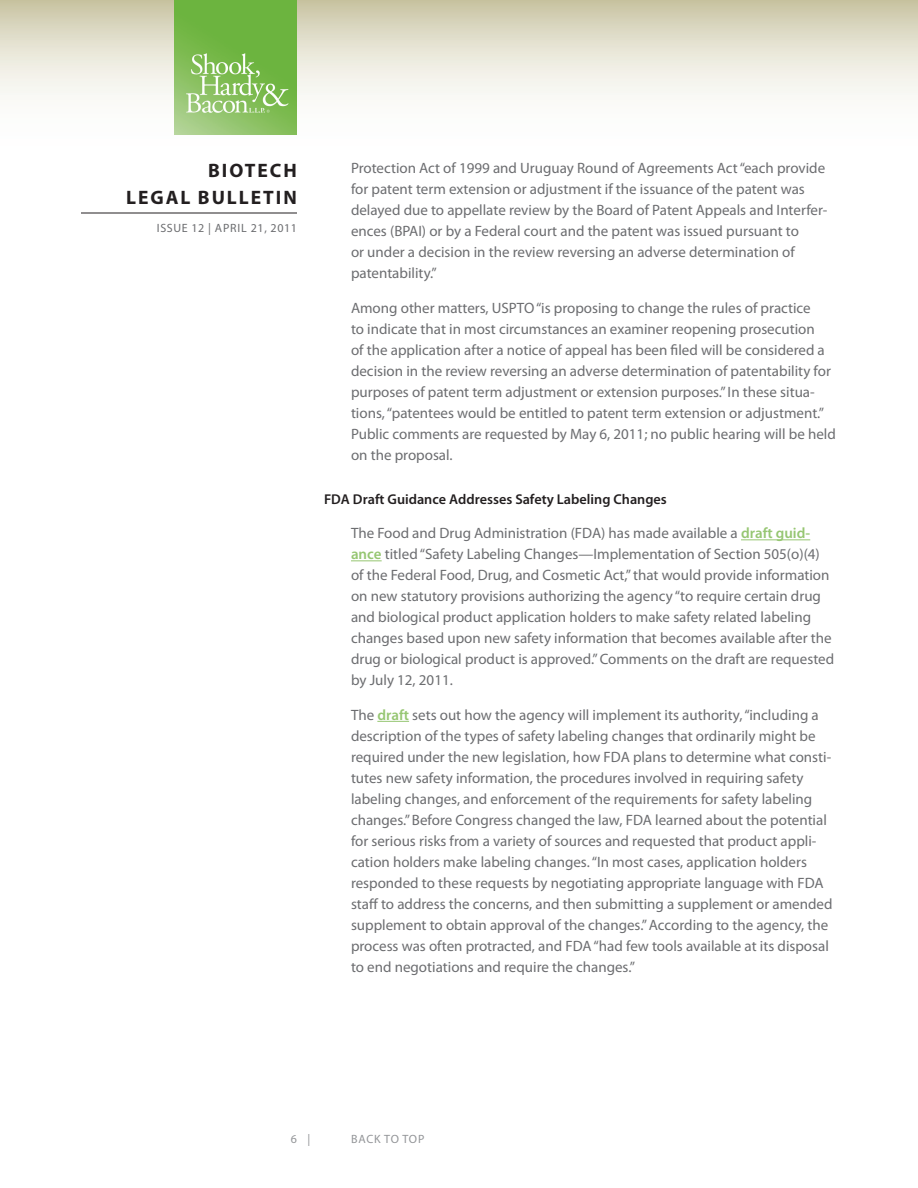
<style>
.page{position:relative;width:918px;height:1188px;background:#fff}
.page>*{position:absolute;margin:0;border:0;box-sizing:border-box;transform-origin:0 0}
.t1{font:700 19.5px/27px "Myriad Pro";letter-spacing:.1em;color:#231f20;text-align:right}
.Body{font:15px/21px "Myriad Pro";color:#6c6d70}
.Subhead{font:600 14.25px "Myriad Pro";color:#231f20}
.t2{font:12px "Myriad Pro";letter-spacing:.05em;color:#6c6d70}
.t3{font:12px "Myriad Pro";letter-spacing:.06em;color:#939598}
.s1{font-weight:600;color:#96c672}
</style>
<div class="page">
<svg style="left:0;top:0;width:918px;height:135px"></svg>
<hr style="left:81px;top:213px;width:216px;height:1px;background:#231f20">
<img style="left:175px;top:0;width:122px;height:135px">
<hr style="left:741px;top:539px;width:69px;height:1px;background:#96c672">
<hr style="left:351px;top:560px;width:31px;height:1px;background:#96c672">
<hr style="left:377px;top:721px;width:32px;height:1px;background:#96c672">
<h1 class="t1" style="left:126px;top:156px;width:172px">BIOTECH<br>LEGAL BULLETIN</h1>
<p class="t2" style="left:157px;top:221px;width:142px">ISSUE 12 | APRIL 21, 2011</p>
<p class="Body" style="left:351px;top:157px;width:478px">Protection Act of 1999 and Uruguay Round of Agreements Act “each provide for patent term extension or adjustment if the issuance of the patent was delayed due to appellate review by the Board of Patent Appeals and Interfer&shy;ences (BPAI) or by a Federal court and the patent was issued pursuant to<br>or under a decision in the review reversing an adverse determination of patentability.”</p>
<p class="Body" style="left:351px;top:297px;width:486px">Among other matters, USPTO “is proposing to change the rules of practice<br>to indicate that in most circumstances an examiner reopening prosecution<br>of the application after a notice of appeal has been filed will be considered a decision in the review reversing an adverse determination of patentability for purposes of patent term adjustment or extension purposes.” In these situa&shy;tions, “patentees would be entitled to patent term extension or adjustment.” Public comments are requested by May 6, 2011; no public hearing will be held on the proposal.</p>
<p class="Subhead" style="left:324px;top:490px;width:344px">FDA Draft Guidance Addresses Safety Labeling Changes</p>
<p class="Body" style="left:351px;top:523px;width:485px">The Food and Drug Administration (FDA) has made available a <span class="s1">draft guid&shy;ance</span> titled “Safety Labeling Changes—Implementation of Section 505(o)(4) of the Federal Food, Drug, and Cosmetic Act,” that would provide information on new statutory provisions authorizing the agency “to require certain drug and biological product application holders to make safety related labeling changes based upon new safety information that becomes available after the drug or biological product is approved.” Comments on the draft are requested by July 12, 2011.</p>
<p class="Body" style="left:351px;top:704px;width:483px">The <span class="s1">draft</span> sets out how the agency will implement its authority, “including a description of the types of safety labeling changes that ordinarily might be required under the new legislation, how FDA plans to determine what consti&shy;tutes new safety information, the procedures involved in requiring safety labeling changes, and enforcement of the requirements for safety labeling changes.” Before Congress changed the law, FDA learned about the potential for serious risks from a variety of sources and requested that product appli&shy;cation holders make labeling changes. “In most cases, application holders responded to these requests by negotiating appropriate language with FDA staff to address the concerns, and then submitting a supplement or amended supplement to obtain approval of the changes.” According to the agency, the process was often protracted, and FDA “had few tools available at its disposal to end negotiations and require the changes.”</p>
<p class="t3" style="left:291px;top:1132px;width:21px">6 |</p>
<p class="t3" style="left:351px;top:1132px;width:75px">BACK TO TOP</p>
</div>
